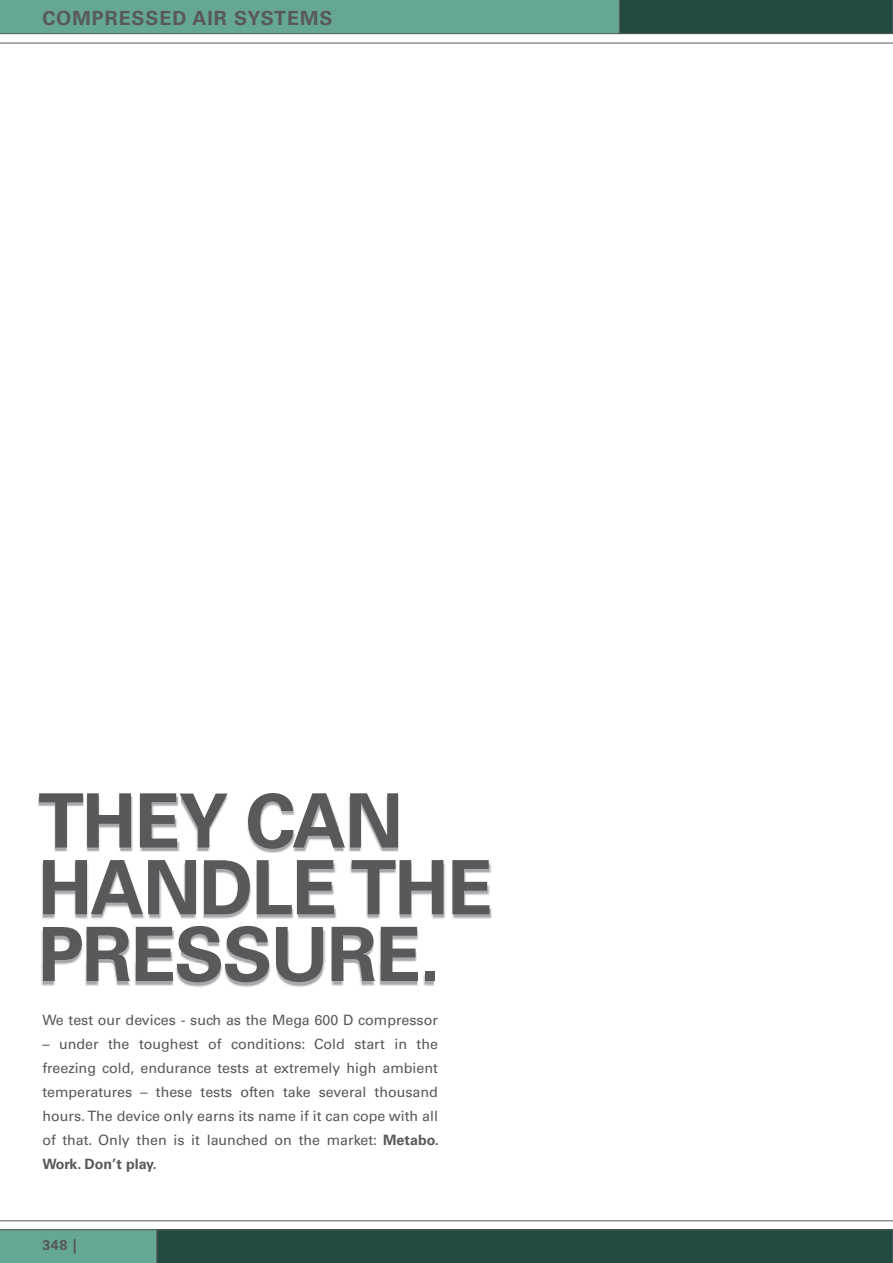
<style>
.page{position:relative;width:893px;height:1263px;background:#fff}
.page>*{position:absolute;margin:0;border:0;box-sizing:border-box;transform-origin:0 0}
.t1{font:700 75px/66.8px "Univers Metabo";letter-spacing:-.025em;color:#58595b}
.t2{font:700 19.5px "Univers Metabo";letter-spacing:.05em;color:#58595b}
.t3{font:14.25px/24px "Univers Metabo";color:#58595b;text-align:justify}
.t4{font:700 14.25px "Univers Metabo";color:#58595b}
.s1{font-weight:700}
</style>
<div class="page">
<svg style="left:0;top:0;width:892px;height:34px;background:#50887c"></svg>
<svg style="left:0;top:1229px;width:892px;height:34px;background:#2f5a52"></svg>
<hr style="left:0;top:1220px;width:892px;height:1px;background:#58595b">
<hr style="left:0;top:43px;width:892px;height:1px;background:#58595b">
<img style="left:38px;top:795px;width:454px;height:193px">
<h2 class="t2" style="left:42px;top:10px;width:292px">COMPRESSED AIR SYSTEMS</h2>
<h1 class="t1" style="left:38px;top:793px;width:456px">THEY CAN<br>HANDLE THE<br>PRESSURE.</h1>
<p class="t3" style="left:42px;top:1009px;width:397px">We test our devices - such as the Mega 600 D compressor</p>
<p class="t3" style="left:42px;top:1033px;width:398px">– under the toughest of conditions: Cold start in the freezing cold, endurance tests at extremely high ambient temperatures – these tests often take several thousand hours. The device only earns its name if it can cope with all of that. Only then is it launched on the market: <span class="s1">Metabo.<br>Work. Don’t play.</span></p>
<p class="t4" style="left:42px;top:1239px;width:36px">348 |</p>
</div>
